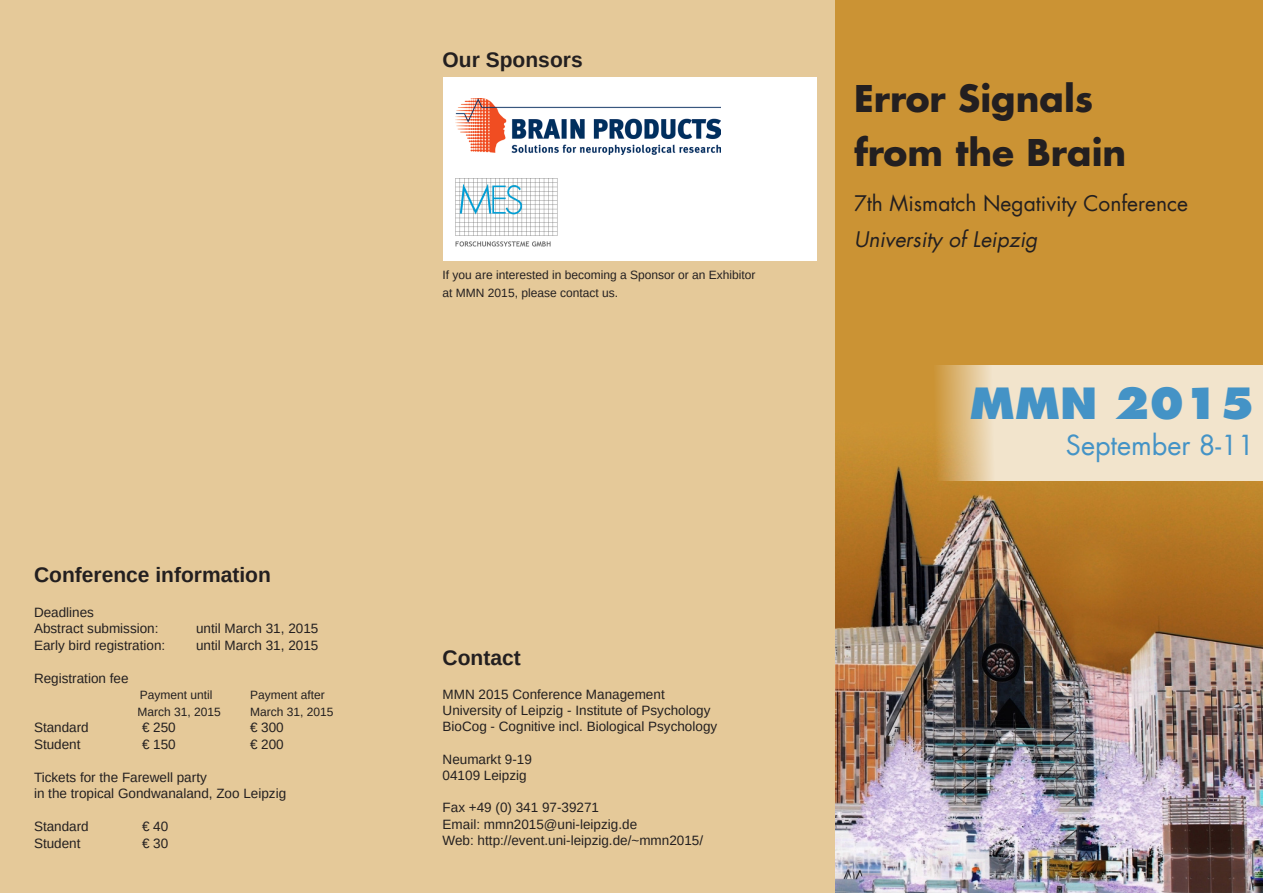
<style>
.page{position:relative;width:1263px;height:893px;background:#fff}
.page>*{position:absolute;margin:0;border:0;box-sizing:border-box;transform-origin:0 0}
.t1{font:800 42px "Futura";color:#4493c6}
.t2{font:700 36px "Futura";color:#231f20}
.t3{font:27px "Futura";color:#4493c6}
.t4{font:700 21px "Arimo";color:#231f20}
.t5{font:21px "Futura";color:#231f20}
.t6{font:italic 21px "Futura";color:#231f20}
.t7{font:13.5px "Arimo";color:#231f20}
.t8{font:12px "Arimo";color:#231f20}
</style>
<div class="page">
<div style="left:0;top:0;width:836px;height:893px;background:#e5c999"></div>
<div style="left:443px;top:77px;width:374px;height:184px;background:#fff"></div>
<div style="left:836px;top:0;width:427px;height:893px;background:#cb9334"></div>
<img style="left:455px;top:98px;width:266px;height:56px">
<img style="left:455px;top:179px;width:102px;height:68px">
<img style="left:836px;top:459px;width:427px;height:434px">
<svg style="left:934px;top:366px;width:329px;height:115px;background:#eedcbd"></svg>
<p class="t4" style="left:34px;top:561px;width:238px">Conference information</p>
<p class="t7" style="left:34px;top:604px;width:62px">Deadlines</p>
<p class="t7" style="left:34px;top:620px;width:126px">Abstract submission:</p>
<p class="t7" style="left:196px;top:620px;width:124px">until March 31, 2015</p>
<p class="t7" style="left:34px;top:637px;width:133px">Early bird registration:</p>
<p class="t7" style="left:196px;top:637px;width:124px">until March 31, 2015</p>
<p class="t7" style="left:34px;top:670px;width:96px">Registration fee</p>
<p class="t8" style="left:140px;top:688px;width:74px">Payment until</p>
<p class="t8" style="left:250px;top:688px;width:76px">Payment after</p>
<p class="t8" style="left:137px;top:704px;width:85px">March 31, 2015</p>
<p class="t8" style="left:250px;top:704px;width:85px">March 31, 2015</p>
<p class="t7" style="left:34px;top:719px;width:56px">Standard</p>
<p class="t7" style="left:142px;top:719px;width:35px">€ 250</p>
<p class="t7" style="left:250px;top:719px;width:35px">€ 300</p>
<p class="t7" style="left:34px;top:736px;width:48px">Student</p>
<p class="t7" style="left:142px;top:736px;width:35px">€ 150</p>
<p class="t7" style="left:250px;top:736px;width:35px">€ 200</p>
<p class="t7" style="left:34px;top:769px;width:174px">Tickets for the Farewell party</p>
<p class="t7" style="left:34px;top:785px;width:254px">in the tropical Gondwanaland, Zoo Leipzig</p>
<p class="t7" style="left:34px;top:818px;width:56px">Standard</p>
<p class="t7" style="left:142px;top:818px;width:28px">€ 40</p>
<p class="t7" style="left:34px;top:835px;width:48px">Student</p>
<p class="t7" style="left:142px;top:835px;width:28px">€ 30</p>
<p class="t4" style="left:443px;top:45px;width:142px">Our Sponsors</p>
<p class="t8" style="left:443px;top:268px;width:314px">If you are interested in becoming a Sponsor or an Exhibitor</p>
<p class="t8" style="left:443px;top:286px;width:177px">at MMN 2015, please contact us.</p>
<p class="t4" style="left:443px;top:643px;width:80px">Contact</p>
<p class="t7" style="left:443px;top:686px;width:224px">MMN 2015 Conference Management</p>
<p class="t7" style="left:443px;top:702px;width:269px">University of Leipzig - Institute of Psychology</p>
<p class="t7" style="left:443px;top:718px;width:276px">BioCog - Cognitive incl. Biological Psychology</p>
<p class="t7" style="left:443px;top:750px;width:91px">Neumarkt 9-19</p>
<p class="t7" style="left:443px;top:767px;width:86px">04109 Leipzig</p>
<p class="t7" style="left:443px;top:799px;width:158px">Fax +49 (0) 341 97-39271</p>
<p class="t7" style="left:443px;top:815px;width:196px">Email: mmn2015@uni-leipzig.de</p>
<p class="t7" style="left:443px;top:831px;width:262px">Web: http://event.uni-leipzig.de/~mmn2015/</p>
<p class="t2" style="left:854px;top:74px;width:241px">Error Signals</p>
<p class="t2" style="left:854px;top:128px;width:274px">from the Brain</p>
<p class="t5" style="left:854px;top:190px;width:336px">7th Mismatch Negativity Conference</p>
<p class="t6" style="left:854px;top:226px;width:185px">University of Leipzig</p>
<p class="t1" style="left:969px;top:376px;width:286px">MMN 2015</p>
<p class="t3" style="left:1066px;top:427px;width:190px">September 8-11</p>
</div>
